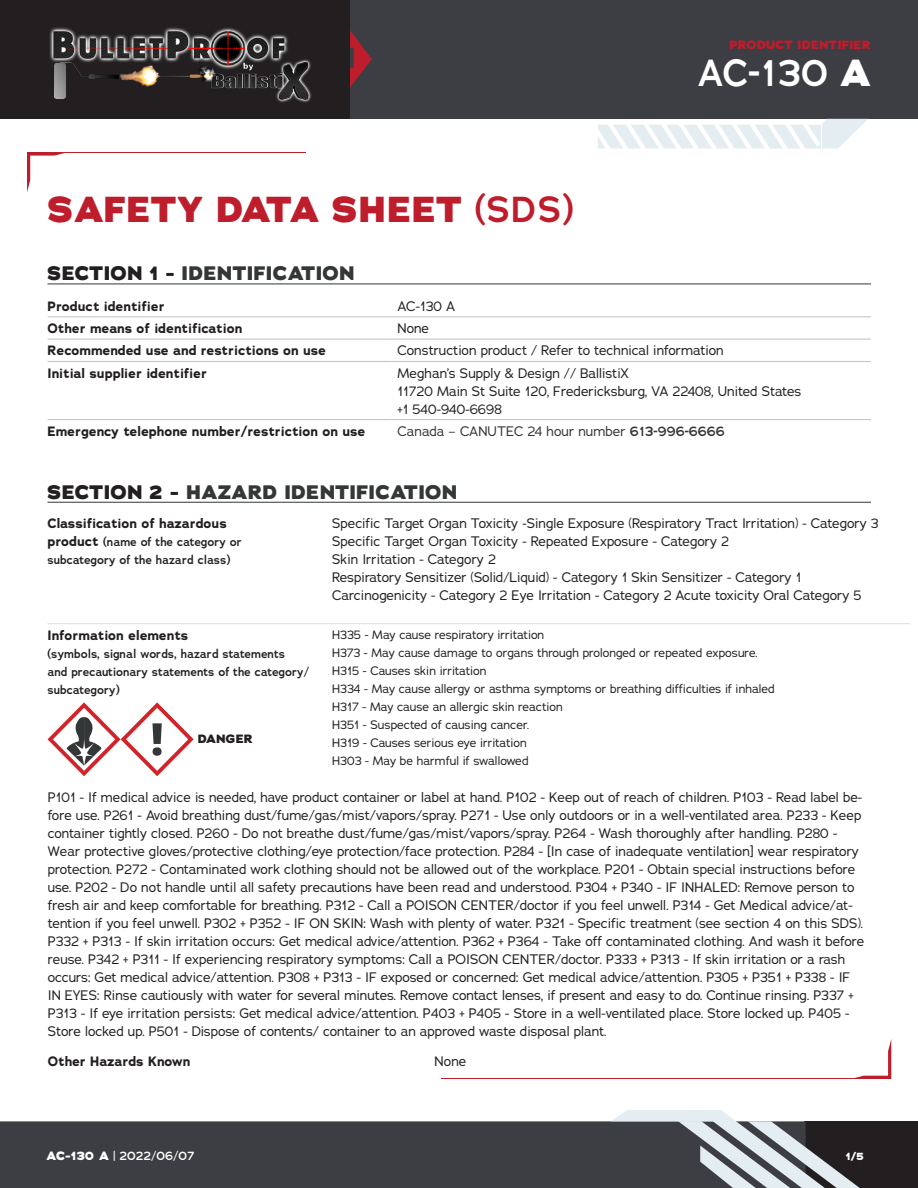
<style>
.page{position:relative;width:918px;height:1188px;background:#fff}
.page>*{position:absolute;margin:0;border:0;box-sizing:border-box;transform-origin:0 0}
.t1{font:600 37.5px "Adrianna";color:#fff}
.t2{font:800 36px "Adrianna";letter-spacing:.015em;color:#be1d2c}
.INTRO-Titre{font:800 19.5px "Adrianna";letter-spacing:.015em;color:#343737}
.Normal_texte{font:13.5px/18px "Adrianna";color:#231f20}
.Normal_texte-2{font:700 13.5px "Adrianna";color:#231f20}
.Normal_texte-3{font:13.5px "Adrianna";color:#343737}
.Normal_texte-4{font:12px "Adrianna";color:#231f20}
.Normal_texte-5{font:600 12px/18px "Adrianna";color:#231f20}
.t3{font:600 12px "Adrianna";color:#fff}
.t4{font:800 12px "Adrianna";letter-spacing:.015em;color:#be1d2c}
.Normal_texte-6{font:800 12px "Adrianna";letter-spacing:.015em;color:#231f20}
.t5{font:800 10.5px "Adrianna";color:#fff}
.s1{font-weight:600}
.s2{font-weight:800}
.s3{color:#231f20}
.s4{font-weight:700;font-size:13.5px}
</style>
<div class="page">
<div style="left:0;top:0;width:351px;height:119px;background:#231f20"></div>
<div style="left:351px;top:0;width:567px;height:119px;background:#3d3e44"></div>
<div style="left:805px;top:1121px;width:113px;height:67px;background:#231f20"></div>
<div style="left:0;top:1121px;width:611px;height:67px;background:#3d3e44"></div>
<svg style="left:851px;top:1040px;width:40px;height:39px"></svg>
<svg style="left:27px;top:153px;width:38px;height:39px"></svg>
<hr style="left:27px;top:152px;width:279px;height:1px;background:#be1d2c">
<hr style="left:442px;top:1079px;width:449px;height:1px;background:#be1d2c">
<svg style="left:598px;top:119px;width:270px;height:30px"></svg>
<svg style="left:350px;top:30px;width:22px;height:58px"></svg>
<img style="left:49px;top:27px;width:262px;height:76px">
<svg style="left:611px;top:1110px;width:249px;height:78px"></svg>
<hr style="left:48px;top:284px;width:823px;height:1px;background:#343737">
<svg style="left:48px;top:317px;width:823px;height:22px"></svg>
<hr style="left:48px;top:419px;width:344px;height:1px;background:#c3c0c1">
<hr style="left:392px;top:419px;width:479px;height:1px;background:#c3c0c1">
<hr style="left:48px;top:361px;width:344px;height:1px;background:#c3c0c1">
<hr style="left:392px;top:361px;width:479px;height:1px;background:#c3c0c1">
<hr style="left:48px;top:316px;width:344px;height:1px;background:#c3c0c1">
<hr style="left:392px;top:316px;width:479px;height:1px;background:#c3c0c1">
<hr style="left:48px;top:339px;width:344px;height:1px;background:#c3c0c1">
<hr style="left:392px;top:339px;width:479px;height:1px;background:#c3c0c1">
<hr style="left:48px;top:502px;width:823px;height:1px;background:#343737">
<hr style="left:48px;top:623px;width:278px;height:1px;background:#dfdede">
<hr style="left:326px;top:623px;width:584px;height:1px;background:#dfdede">
<svg style="left:47px;top:702px;width:147px;height:75px"></svg>
<p class="t4" style="left:730px;top:37px;width:143px">PRODUCT IDENTIFIER</p>
<p class="t2" style="left:48px;top:186px;width:527px">SAFETY DATA SHEET <span class="s1">(SDS)</span></p>
<h1 class="t1" style="left:698px;top:49px;width:175px">AC-130 <span class="s2">A</span></h1>
<p class="INTRO-Titre" style="left:48px;top:261px;width:309px"><span class="s3">SECTION 1 -</span> IDENTIFICATION</p>
<p class="Normal_texte-2" style="left:48px;top:297px;width:119px">Product identifier</p>
<p class="Normal_texte" style="left:398px;top:297px;width:59px">AC-130 A</p>
<p class="Normal_texte-2" style="left:48px;top:319px;width:196px">Other means of identification</p>
<p class="Normal_texte" style="left:398px;top:319px;width:33px">None</p>
<p class="Normal_texte-2" style="left:48px;top:342px;width:280px">Recommended use and restrictions on use</p>
<p class="Normal_texte" style="left:398px;top:341px;width:328px">Construction product / Refer to technical information</p>
<p class="Normal_texte-2" style="left:48px;top:364px;width:161px">Initial supplier identifier</p>
<p class="Normal_texte" style="left:398px;top:364px;width:405px">Meghan’s Supply &amp; Design // BallistiX<br>11720 Main St Suite 120, Fredericksburg, VA 22408, United States +1 540-940-6698</p>
<p class="Normal_texte-2" style="left:48px;top:422px;width:319px">Emergency telephone number/restriction on use</p>
<p class="Normal_texte-3" style="left:398px;top:422px;width:329px">Canada – CANUTEC 24 hour number <span class="s1">613-996-6666</span></p>
<p class="INTRO-Titre" style="left:48px;top:479px;width:411px"><span class="s3">SECTION 2 -</span> HAZARD IDENTIFICATION</p>
<p class="Normal_texte-2" style="left:48px;top:514px;width:181px">Classification of hazardous</p>
<p class="Normal_texte-5" style="left:48px;top:533px;width:196px"><span class="s4">product</span> (name of the category or subcategory of the hazard class)</p>
<p class="Normal_texte" style="left:332px;top:514px;width:548px">Specific Target Organ Toxicity -Single Exposure (Respiratory Tract Irritation) - Category 3</p>
<p class="Normal_texte" style="left:332px;top:532px;width:398px">Specific Target Organ Toxicity - Repeated Exposure - Category 2</p>
<p class="Normal_texte" style="left:332px;top:550px;width:165px">Skin Irritation - Category 2</p>
<p class="Normal_texte" style="left:332px;top:568px;width:471px">Respiratory Sensitizer (Solid/Liquid) - Category 1 Skin Sensitizer - Category 1</p>
<p class="Normal_texte" style="left:332px;top:586px;width:531px">Carcinogenicity - Category 2 Eye Irritation - Category 2 Acute toxicity Oral Category 5</p>
<p class="Normal_texte-2" style="left:48px;top:626px;width:142px">Information elements</p>
<p class="Normal_texte-5" style="left:48px;top:645px;width:263px">(symbols, signal words, hazard statements<br>and precautionary statements of the category/ subcategory)</p>
<p class="Normal_texte-6" style="left:198px;top:731px;width:56px">DANGER</p>
<p class="Normal_texte-4" style="left:332px;top:627px;width:214px">H335 - May cause respiratory irritation</p>
<p class="Normal_texte-4" style="left:332px;top:645px;width:427px">H373 - May cause damage to organs through prolonged or repeated exposure.</p>
<p class="Normal_texte-4" style="left:332px;top:663px;width:156px">H315 - Causes skin irritation</p>
<p class="Normal_texte-4" style="left:332px;top:681px;width:444px">H334 - May cause allergy or asthma symptoms or breathing difficulties if inhaled</p>
<p class="Normal_texte-4" style="left:332px;top:699px;width:232px">H317 - May cause an allergic skin reaction</p>
<p class="Normal_texte-4" style="left:332px;top:717px;width:199px">H351 - Suspected of causing cancer.</p>
<p class="Normal_texte-4" style="left:332px;top:735px;width:196px">H319 - Causes serious eye irritation</p>
<p class="Normal_texte-4" style="left:332px;top:753px;width:198px">H303 - May be harmful if swallowed</p>
<p class="Normal_texte" style="left:48px;top:788px;width:817px">P101 - If medical advice is needed, have product container or label at hand. P102 - Keep out of reach of children. P103 - Read label be&shy;fore use. P261 - Avoid breathing dust/fume/gas/mist/vapors/spray. P271 - Use only outdoors or in a well-ventilated area. P233 - Keep container tightly closed. P260 - Do not breathe dust/fume/gas/mist/vapors/spray. P264 - Wash thoroughly after handling. P280 - Wear protective gloves/protective clothing/eye protection/face protection. P284 - [In case of inadequate ventilation] wear respiratory protection. P272 - Contaminated work clothing should not be allowed out of the workplace. P201 - Obtain special instructions before use. P202 - Do not handle until all safety precautions have been read and understood. P304 + P340 - IF INHALED: Remove person to fresh air and keep comfortable for breathing. P312 - Call a POISON CENTER/doctor if you feel unwell. P314 - Get Medical advice/at&shy;tention if you feel unwell. P302 + P352 - IF ON SKIN: Wash with plenty of water. P321 - Specific treatment (see section 4 on this SDS).</p>
<p class="Normal_texte" style="left:48px;top:932px;width:818px">P332 + P313 - If skin irritation occurs: Get medical advice/attention. P362 + P364 - Take off contaminated clothing. And wash it before reuse. P342 + P311 - If experiencing respiratory symptoms: Call a POISON CENTER/doctor. P333 + P313 - If skin irritation or a rash occurs: Get medical advice/attention. P308 + P313 - IF exposed or concerned: Get medical advice/attention. P305 + P351 + P338 - IF IN EYES: Rinse cautiously with water for several minutes. Remove contact lenses, if present and easy to do. Continue rinsing. P337 + P313 - If eye irritation persists: Get medical advice/attention. P403 + P405 - Store in a well-ventilated place. Store locked up. P405 - Store locked up. P501 - Dispose of contents/ container to an approved waste disposal plant.</p>
<p class="Normal_texte-2" style="left:48px;top:1052px;width:144px">Other Hazards Known</p>
<p class="Normal_texte" style="left:435px;top:1052px;width:33px">None</p>
<p class="t3" style="left:47px;top:1148px;width:149px"><span class="s2">AC-130 A</span> | 2022/06/07</p>
<p class="t5" style="left:846px;top:1149px;width:20px">1/5</p>
</div>
